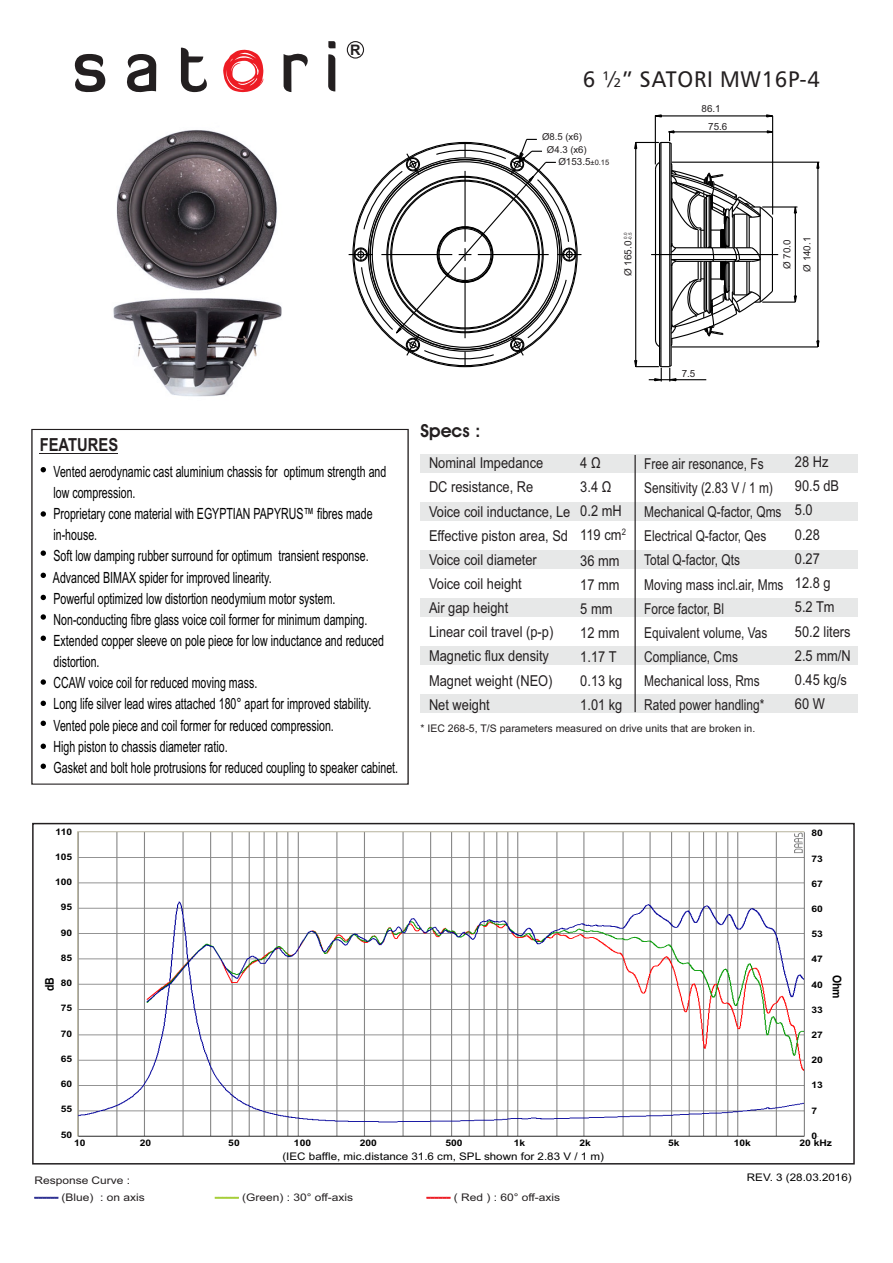
<style>
.page{position:relative;width:893px;height:1263px;background:#fff}
.page>*{position:absolute;margin:0;border:0;box-sizing:border-box;transform-origin:0 0}
.t1{font:22.5px "Humanist 777 BT Roman B";letter-spacing:.035em;color:#231f20;scale:.96 1}
.t2{font:700 18px "Arial Narrow";color:#231f20}
.t3{font:600 18px "Avant Garde IT Cby BT";color:#231f20}
.t4{font:15.45px/21.1px "Arial Narrow";color:#000;scale:.84 1}
.t5{font:15px/24.2px "Arial";color:#231f20;scale:.86 1}
.t6{font:15px/24.2px "Arial";color:#231f20;scale:.79 1}
.t7{font:700 14.55px "Arial";color:#231f20}
.t8{font:700 12px "Arial";color:#000;scale:.88 1}
.t9{font:10.5px/17px "Arial";color:#231f20;scale:1.14 1}
.t10{font:10.5px "Arial";color:#000;scale:1.11 1}
.t11{font:10.5px "Arial";color:#231f20}
.t12{font:9.75px/20.2px "Arial";color:#231f20}
.t13{font:9.6px/12.1px "Arial";color:#231f20;text-align:center}
.t14{font:700 9px "Arial";color:#000;scale:1.14 1}
.t15{font:9px "Arial";color:#231f20;scale:.86 1}
.t16{font:4.5px "Arial";color:#231f20}
.s1{font-size:7.5px}
.s2{color:#2e3092}
.s3{color:#a6ce39}
.s4{color:#ed1c24}
</style>
<div class="page">
<img style="left:76px;top:822px;width:761px;height:315px">
<div style="left:32px;top:823px;width:823px;height:341px;border:2px solid #231f20"></div>
<div style="left:420px;top:454px;width:438px;height:18px;background:#e7e8e8"></div>
<div style="left:420px;top:502px;width:438px;height:18px;background:#e7e8e8"></div>
<div style="left:420px;top:550px;width:438px;height:19px;background:#e7e8e8"></div>
<div style="left:420px;top:598px;width:438px;height:19px;background:#e7e8e8"></div>
<div style="left:420px;top:646px;width:438px;height:19px;background:#e7e8e8"></div>
<div style="left:420px;top:694px;width:438px;height:19px;background:#e7e8e8"></div>
<hr style="left:634px;top:455px;width:2px;height:257px;background:#231f20">
<hr style="left:651px;top:254px;width:127px;height:1px;background:#000">
<svg style="left:815px;top:161px;width:5px;height:9px"></svg>
<svg style="left:816px;top:339px;width:4px;height:9px"></svg>
<hr style="left:672px;top:162px;width:147px;height:1px;background:#000">
<hr style="left:672px;top:346px;width:146px;height:1px;background:#000">
<hr style="left:817px;top:162px;width:1px;height:185px;background:#000">
<svg style="left:793px;top:295px;width:4px;height:8px"></svg>
<svg style="left:793px;top:206px;width:5px;height:8px"></svg>
<hr style="left:762px;top:302px;width:33px;height:1px;background:#000">
<hr style="left:762px;top:206px;width:35px;height:2px;background:#000">
<hr style="left:795px;top:207px;width:1px;height:95px;background:#000">
<svg style="left:765px;top:114px;width:9px;height:4px"></svg>
<svg style="left:654px;top:114px;width:9px;height:4px"></svg>
<hr style="left:655px;top:115px;width:117px;height:1px;background:#000">
<svg style="left:348px;top:138px;width:234px;height:230px"></svg>
<hr style="left:772px;top:116px;width:1px;height:99px;background:#000">
<hr style="left:655px;top:115px;width:1px;height:49px;background:#000">
<svg style="left:634px;top:129px;width:140px;height:253px"></svg>
<hr style="left:669px;top:131px;width:103px;height:1px;background:#000">
<svg style="left:74px;top:54px;width:32px;height:39px"></svg>
<svg style="left:127px;top:54px;width:29px;height:39px"></svg>
<svg style="left:181px;top:48px;width:26px;height:44px"></svg>
<svg style="left:283px;top:53px;width:25px;height:39px"></svg>
<svg style="left:328px;top:54px;width:7px;height:37px"></svg>
<svg style="left:328px;top:41px;width:8px;height:7px"></svg>
<svg style="left:223px;top:49px;width:41px;height:44px"></svg>
<div style="left:347px;top:41px;width:17px;height:18px;border:1px solid #231f20;border-radius:50%"></div>
<hr style="left:40px;top:453px;width:78px;height:1px;background:#231f20">
<div style="left:31px;top:429px;width:378px;height:356px;border:1px solid #231f20"></div>
<svg style="left:41px;top:467px;width:5px;height:5px"></svg>
<svg style="left:41px;top:511px;width:5px;height:6px"></svg>
<svg style="left:41px;top:550px;width:5px;height:6px"></svg>
<svg style="left:41px;top:595px;width:5px;height:5px"></svg>
<svg style="left:41px;top:573px;width:5px;height:5px"></svg>
<svg style="left:41px;top:614px;width:5px;height:6px"></svg>
<svg style="left:41px;top:635px;width:5px;height:6px"></svg>
<svg style="left:41px;top:679px;width:5px;height:6px"></svg>
<svg style="left:41px;top:701px;width:5px;height:5px"></svg>
<svg style="left:41px;top:721px;width:5px;height:5px"></svg>
<svg style="left:41px;top:743px;width:5px;height:6px"></svg>
<svg style="left:41px;top:763px;width:5px;height:6px"></svg>
<img style="left:113px;top:130px;width:169px;height:267px">
<p class="t7" style="left:350px;top:44px;width:12px">R</p>
<h1 class="t1" style="left:583px;top:70px;width:249px">6 ½” SATORI MW16P-4</h1>
<p class="t12" style="left:702px;top:100px;width:21px">86.1</p>
<p class="t13" style="left:542px;top:132px;width:46px">Ø8.5 (x6)<br>Ø4.3 (x6)</p>
<p class="t12" style="left:558px;top:152px;width:52px">Ø153.5<span class="s1">±0.15</span></p>
<p class="t16" style="left:628px;top:240px;width:9px;rotate:-90deg">-0.5</p>
<p class="t12" style="left:619px;top:276px;width:45px;rotate:-90deg">Ø 165.0 <sup>0.0</sup></p>
<p class="t12" style="left:708px;top:117px;width:21px">75.6</p>
<p class="t12" style="left:778px;top:272px;width:36px;rotate:-90deg">Ø 70.0<br>Ø 140.1</p>
<p class="t2" style="left:40px;top:431px;width:80px">FEATURES</p>
<p class="t4" style="left:53px;top:462px;width:413px">Vented aerodynamic cast aluminium chassis for optimum strength and low compression.<br>Proprietary cone material with EGYPTIAN PAPYRUS™ fibres made in-house.<br>Soft low damping rubber surround for optimum transient response.<br>Advanced BIMAX spider for improved linearity.<br>Powerful optimized low distortion neodymium motor system.<br>Non-conducting fibre glass voice coil former for minimum damping.<br>Extended copper sleeve on pole piece for low inductance and reduced distortion.<br>CCAW voice coil for reduced moving mass.<br>Long life silver lead wires attached 180° apart for improved stability.<br>Vented pole piece and coil former for reduced compression.<br>High piston to chassis diameter ratio.<br>Gasket and bolt hole protrusions for reduced coupling to speaker cabinet.</p>
<p class="t12" style="left:682px;top:364px;width:15px">7.5</p>
<p class="t3" style="left:420px;top:423px;width:62px">Specs :</p>
<p class="t5" style="left:580px;top:452px;width:50px">4 Ω<br>3.4 Ω<br>0.2 mH</p>
<p class="t5" style="left:429px;top:452px;width:166px">Nominal Impedance<br>DC resistance, Re<br>Voice coil inductance, Le<br>Effective piston area, Sd<br>Voice coil diameter<br>Voice coil height<br>Air gap height<br>Linear coil travel (p-p)<br>Magnetic flux density<br>Magnet weight (NEO)<br>Net weight</p>
<p class="t6" style="left:644px;top:453px;width:178px">Free air resonance, Fs<br>Sensitivity (2.83 V / 1 m)<br>Mechanical Q-factor, Qms<br>Electrical Q-factor, Qes<br>Total Q-factor, Qts<br>Moving mass incl.air, Mms<br>Force factor, Bl<br>Equivalent volume, Vas<br>Compliance, Cms<br>Mechanical loss, Rms<br>Rated power handling*</p>
<p class="t11" style="left:420px;top:724px;width:336px">* IEC 268-5, T/S parameters measured on drive units that are broken in.</p>
<p class="t15" style="left:622px;top:529px;width:6px">2</p>
<p class="t5" style="left:580px;top:523px;width:49px;line-height:26.2px">119 cm<br>36 mm</p>
<p class="t5" style="left:580px;top:574px;width:51px">17 mm<br>5 mm<br>12 mm<br>1.17 T<br>0.13 kg<br>1.01 kg</p>
<p class="t5" style="left:795px;top:451px;width:66px">28 Hz<br>90.5 dB<br>5.0<br>0.28<br>0.27<br>12.8 g<br>5.2 Tm<br>50.2 liters<br>2.5 mm/N<br>0.45 kg/s<br>60 W</p>
<p class="t14" style="left:56px;top:828px;width:16px">110</p>
<p class="t14" style="left:55px;top:853px;width:17px">105</p>
<p class="t14" style="left:55px;top:879px;width:17px">100</p>
<p class="t14" style="left:61px;top:904px;width:12px">95</p>
<p class="t14" style="left:61px;top:929px;width:12px">90</p>
<p class="t14" style="left:61px;top:954px;width:12px">85</p>
<p class="t14" style="left:61px;top:979px;width:12px">80</p>
<p class="t14" style="left:61px;top:1005px;width:12px">75</p>
<p class="t14" style="left:61px;top:1030px;width:12px">70</p>
<p class="t14" style="left:61px;top:1055px;width:12px">65</p>
<p class="t14" style="left:61px;top:1080px;width:12px">60</p>
<p class="t14" style="left:61px;top:1106px;width:12px">55</p>
<p class="t14" style="left:61px;top:1131px;width:12px">50</p>
<p class="t14" style="left:811px;top:830px;width:12px">80</p>
<p class="t14" style="left:811px;top:855px;width:12px">73</p>
<p class="t14" style="left:811px;top:880px;width:12px">67</p>
<p class="t14" style="left:811px;top:905px;width:12px">60</p>
<p class="t14" style="left:811px;top:931px;width:12px">53</p>
<p class="t14" style="left:811px;top:956px;width:12px">47</p>
<p class="t14" style="left:811px;top:981px;width:12px">40</p>
<p class="t14" style="left:811px;top:1006px;width:12px">33</p>
<p class="t14" style="left:811px;top:1031px;width:12px">27</p>
<p class="t14" style="left:811px;top:1057px;width:12px">20</p>
<p class="t14" style="left:811px;top:1082px;width:12px">13</p>
<p class="t14" style="left:811px;top:1107px;width:7px">7</p>
<p class="t14" style="left:811px;top:1132px;width:7px">0</p>
<p class="t8" style="left:842px;top:975px;width:29px;rotate:90deg">Ohm</p>
<p class="t8" style="left:45px;top:991px;width:17px;rotate:-90deg">dB</p>
<p class="t14" style="left:74px;top:1140px;width:12px">10</p>
<p class="t14" style="left:140px;top:1140px;width:12px">20</p>
<p class="t14" style="left:228px;top:1140px;width:12px">50</p>
<p class="t14" style="left:294px;top:1140px;width:17px">100</p>
<p class="t14" style="left:360px;top:1140px;width:17px">200</p>
<p class="t14" style="left:445px;top:1140px;width:17px">500</p>
<p class="t14" style="left:514px;top:1140px;width:12px">1k</p>
<p class="t14" style="left:580px;top:1140px;width:12px">2k</p>
<p class="t14" style="left:668px;top:1140px;width:12px">5k</p>
<p class="t14" style="left:734px;top:1140px;width:17px">10k</p>
<p class="t14" style="left:799px;top:1140px;width:30px">20 kHz</p>
<p class="t9" style="left:34px;top:1172px;width:98px">Response Curve : <span class="s2">------</span> (Blue) : on axis</p>
<p class="t10" style="left:282px;top:1152px;width:291px">(IEC baffle, mic.distance 31.6 cm, SPL shown for 2.83 V / 1 m)</p>
<p class="t9" style="left:215px;top:1189px;width:123px"><span class="s3">------</span> (Green) : 30° off-axis</p>
<p class="t9" style="left:426px;top:1189px;width:119px"><span class="s4">------</span> ( Red ) : 60° off-axis</p>
<p class="t10" style="left:747px;top:1173px;width:96px">REV. 3 (28.03.2016)</p>
</div>
